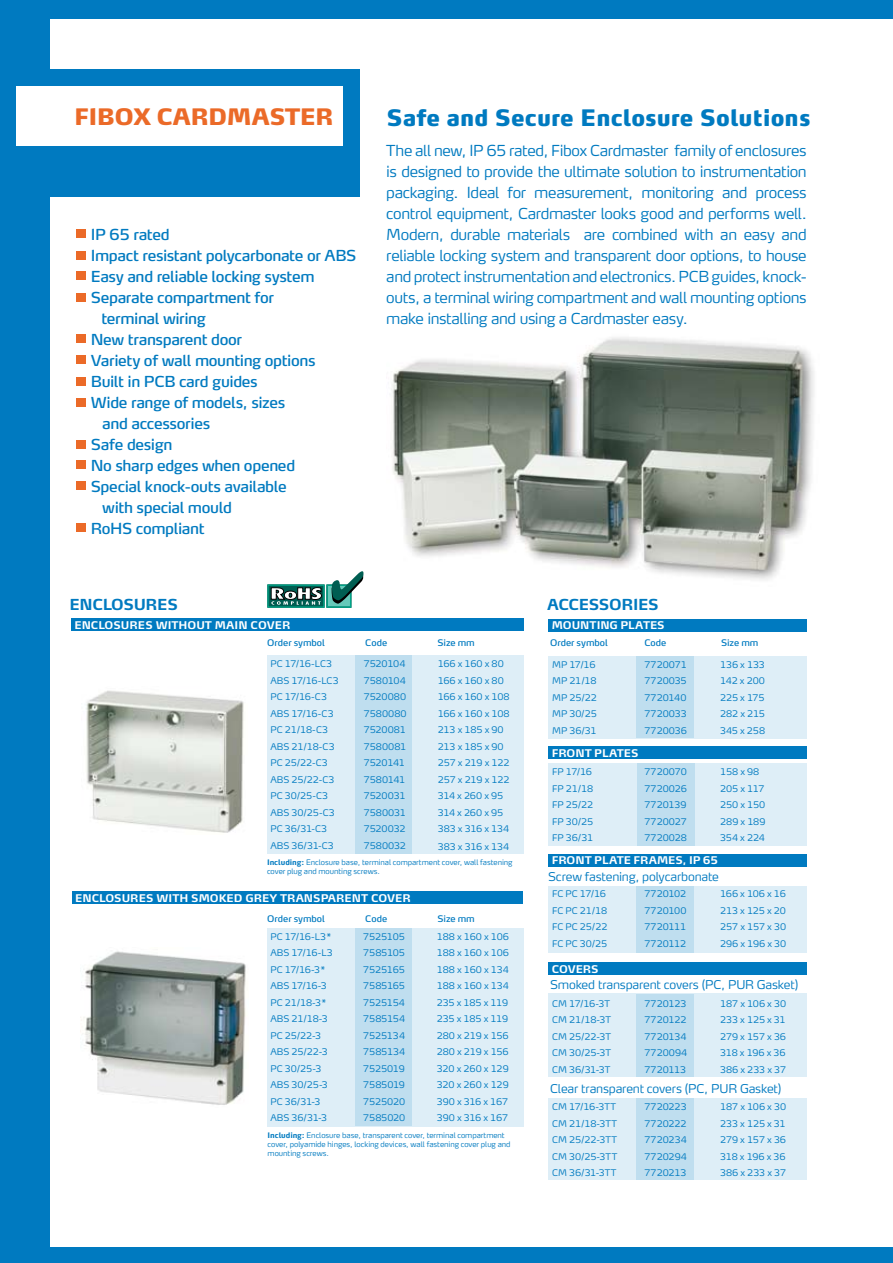
<style>
.page{position:relative;width:893px;height:1263px;background:#fff}
.page>*{position:absolute;margin:0;border:0;box-sizing:border-box;transform-origin:0 0}
.t1{font:900 22.5px "Max Pro";color:#007ac0}
.t2{font:900 22.5px "Max Pro";letter-spacing:-.025em;color:#eb6a28}
.t3{font:300 15px/21px "Max Pro";letter-spacing:-.025em;color:#007ac0;text-align:justify}
.t4{font:15px "Max Pro";letter-spacing:-.025em;color:#007ac0}
.t5{font:700 15px "Max Pro";letter-spacing:-.025em;color:#007ac0}
.t6{font:300 12px "Max Pro";letter-spacing:-.015em;color:#007ac0}
.t7{font:700 10.5px "Max Pro";color:#fff}
.t8{font:300 9px/16.5px "Max Pro";letter-spacing:-.015em;color:#007ac0;text-align:justify}
.t9{font:9px "Max Pro";letter-spacing:-.005em;color:#007ac0}
.t10{font:300 7.5px/9px "Max Pro";letter-spacing:-.005em;color:#007ac0}
.s1{font-weight:700}
</style>
<div class="page">
<div style="left:548px;top:763px;width:259px;height:82px;background:#deeef7"></div>
<div style="left:637px;top:763px;width:57px;height:82px;background:#bfdeef"></div>
<div style="left:548px;top:886px;width:259px;height:67px;background:#deeef7"></div>
<div style="left:637px;top:886px;width:57px;height:67px;background:#bfdeef"></div>
<div style="left:548px;top:1098px;width:259px;height:82px;background:#deeef7"></div>
<div style="left:637px;top:1098px;width:57px;height:82px;background:#bfdeef"></div>
<div style="left:548px;top:993px;width:259px;height:83px;background:#deeef7"></div>
<div style="left:637px;top:993px;width:57px;height:83px;background:#bfdeef"></div>
<div style="left:548px;top:656px;width:259px;height:82px;background:#deeef7"></div>
<div style="left:637px;top:656px;width:57px;height:82px;background:#bfdeef"></div>
<div style="left:267px;top:928px;width:257px;height:198px;background:#deeef7"></div>
<div style="left:355px;top:928px;width:57px;height:198px;background:#bfdeef"></div>
<div style="left:267px;top:655px;width:257px;height:199px;background:#deeef7"></div>
<div style="left:355px;top:655px;width:57px;height:199px;background:#bfdeef"></div>
<div style="left:548px;top:962px;width:259px;height:13px;background:#007ac0"></div>
<img style="left:391px;top:337px;width:423px;height:243px">
<div style="left:548px;top:747px;width:259px;height:12px;background:#007ac0"></div>
<div style="left:548px;top:854px;width:259px;height:13px;background:#007ac0"></div>
<div style="left:548px;top:619px;width:259px;height:12px;background:#007ac0"></div>
<div style="left:71px;top:619px;width:452px;height:12px;background:#007ac0"></div>
<div style="left:72px;top:891px;width:450px;height:13px;background:#007ac0"></div>
<div style="left:0;top:0;width:50px;height:1263px;background:#007ac0"></div>
<div style="left:0;top:1247px;width:893px;height:16px;background:#007ac0"></div>
<div style="left:0;top:0;width:893px;height:18px;background:#007ac0"></div>
<div style="left:0;top:69px;width:360px;height:128px;background:#007ac0"></div>
<div style="left:16px;top:86px;width:327px;height:60px;background:#fff"></div>
<div style="left:327px;top:585px;width:24px;height:22px;background:#66c9ba"></div>
<div style="left:326px;top:584px;width:25px;height:24px;border:2px solid #00a68a"></div>
<svg style="left:270px;top:587px;width:1px;height:18px"></svg>
<div style="left:267px;top:584px;width:58px;height:24px;border:2px solid #00a68a"></div>
<svg style="left:332px;top:571px;width:31px;height:33px"></svg>
<svg style="left:271px;top:587px;width:51px;height:18px"></svg>
<img style="left:86px;top:690px;width:158px;height:143px">
<img style="left:80px;top:951px;width:166px;height:154px">
<div style="left:76px;top:229px;width:10px;height:9px;background:#eb6a28"></div>
<div style="left:76px;top:251px;width:10px;height:9px;background:#eb6a28"></div>
<div style="left:76px;top:272px;width:10px;height:8px;background:#eb6a28"></div>
<div style="left:76px;top:293px;width:10px;height:8px;background:#eb6a28"></div>
<div style="left:76px;top:334px;width:10px;height:9px;background:#eb6a28"></div>
<div style="left:76px;top:356px;width:10px;height:8px;background:#eb6a28"></div>
<div style="left:76px;top:377px;width:10px;height:8px;background:#eb6a28"></div>
<div style="left:76px;top:398px;width:10px;height:9px;background:#eb6a28"></div>
<div style="left:76px;top:441px;width:10px;height:8px;background:#eb6a28"></div>
<div style="left:76px;top:460px;width:10px;height:9px;background:#eb6a28"></div>
<div style="left:76px;top:481px;width:10px;height:9px;background:#eb6a28"></div>
<div style="left:76px;top:524px;width:10px;height:8px;background:#eb6a28"></div>
<h1 class="t2" style="left:74px;top:102px;width:261px">FIBOX CARDMASTER</h1>
<h2 class="t4" style="left:91px;top:225px;width:81px">IP 65 rated</h2>
<h2 class="t4" style="left:91px;top:246px;width:267px">Impact resistant polycarbonate or ABS</h2>
<h2 class="t4" style="left:91px;top:267px;width:225px">Easy and reliable locking system</h2>
<h2 class="t4" style="left:91px;top:288px;width:185px">Separate compartment for</h2>
<h2 class="t4" style="left:101px;top:309px;width:106px">terminal wiring</h2>
<h2 class="t4" style="left:91px;top:330px;width:153px">New transparent door</h2>
<h2 class="t4" style="left:91px;top:351px;width:226px">Variety of wall mounting options</h2>
<h2 class="t4" style="left:91px;top:372px;width:169px">Built in PCB card guides</h2>
<h2 class="t4" style="left:91px;top:393px;width:196px">Wide range of models, sizes</h2>
<h2 class="t4" style="left:102px;top:414px;width:109px">and accessories</h2>
<h2 class="t4" style="left:91px;top:435px;width:83px">Safe design</h2>
<h2 class="t4" style="left:91px;top:456px;width:206px">No sharp edges when opened</h2>
<h2 class="t4" style="left:91px;top:477px;width:198px">Special knock-outs available</h2>
<h2 class="t4" style="left:102px;top:498px;width:131px">with special mould</h2>
<h2 class="t4" style="left:91px;top:519px;width:115px">RoHS compliant</h2>
<h1 class="t1" style="left:386px;top:103px;width:426px">Safe and Secure Enclosure Solutions</h1>
<p class="t3" style="left:386px;top:140px;width:422px">The all new, IP 65 rated, Fibox Cardmaster family of enclosures is designed to provide the ultimate solution to instrumentation packaging. Ideal for measurement, monitoring and process control equipment, Cardmaster looks good and performs well.<br>Modern, durable materials are combined with an easy and reliable locking system and transparent door options, to house and protect instrumentation and electronics. PCB guides, knock&shy;outs, a terminal wiring compartment and wall mounting options make installing and using a Cardmaster easy.</p>
<h2 class="t5" style="left:70px;top:595px;width:110px">ENCLOSURES</h2>
<h2 class="t5" style="left:547px;top:594px;width:113px">ACCESSORIES</h2>
<p class="t7" style="left:74px;top:618px;width:218px">ENCLOSURES WITHOUT MAIN COVER</p>
<p class="t7" style="left:552px;top:618px;width:114px">MOUNTING PLATES</p>
<p class="t9" style="left:267px;top:637px;width:59px">Order symbol</p>
<p class="t9" style="left:365px;top:637px;width:23px">Code</p>
<p class="t9" style="left:437px;top:637px;width:39px">Size mm</p>
<p class="t8" style="left:270px;top:656px;width:70px;text-align:left">PC 17/16-LC3<br>ABS 17/16-LC3<br>PC 17/16-C3<br>ABS 17/16-C3<br>PC 21/18-C3<br>ABS 21/18-C3<br>PC 25/22-C3<br>ABS 25/22-C3<br>PC 30/25-C3<br>ABS 30/25-C3<br>PC 36/31-C3<br>ABS 36/31-C3</p>
<p class="t8" style="left:364px;top:656px;width:44px;text-align:left">7520104<br>7580104<br>7520080<br>7580080<br>7520081<br>7580081<br>7520141<br>7580141<br>7520031<br>7580031<br>7520032<br>7580032</p>
<p class="t8" style="left:438px;top:656px;width:73px;text-align:left">166 x 160 x 80<br>166 x 160 x 80<br>166 x 160 x 108<br>166 x 160 x 108<br>213 x 185 x 90<br>213 x 185 x 90<br>257 x 219 x 122<br>257 x 219 x 122<br>314 x 260 x 95<br>314 x 260 x 95<br>383 x 316 x 134</p>
<p class="t8" style="left:438px;top:839px;width:73px">383 x 316 x 134</p>
<p class="t10" style="left:267px;top:858px;width:247px"><span class="s1">Including:</span> Enclosure base, terminal compartment cover, wall fastening cover plug and mounting screws.</p>
<p class="t7" style="left:75px;top:891px;width:337px">ENCLOSURES WITH SMOKED GREY TRANSPARENT COVER</p>
<p class="t8" style="left:363px;top:928px;width:44px">7525105<br>7585105<br>7525165<br>7585165<br>7525154<br>7585154<br>7525134<br>7585134<br>7525019<br>7585019<br>7525020<br>7585020</p>
<p class="t8" style="left:437px;top:928px;width:74px">188 x 160 x 106<br>188 x 160 x 106<br>188 x 160 x 134<br>188 x 160 x 134<br>235 x 185 x 119<br>235 x 185 x 119<br>280 x 219 x 156<br>280 x 219 x 156<br>320 x 260 x 129<br>320 x 260 x 129<br>390 x 316 x 167<br>390 x 316 x 167</p>
<p class="t9" style="left:267px;top:912px;width:59px">Order symbol</p>
<p class="t9" style="left:365px;top:912px;width:23px">Code</p>
<p class="t9" style="left:437px;top:912px;width:39px">Size mm</p>
<p class="t8" style="left:270px;top:928px;width:64px;text-align:left">PC 17/16-L3*<br>ABS 17/16-L3<br>PC 17/16-3*<br>ABS 17/16-3<br>PC 21/18-3*<br>ABS 21/18-3<br>PC 25/22-3<br>ABS 25/22-3<br>PC 30/25-3<br>ABS 30/25-3<br>PC 36/31-3<br>ABS 36/31-3</p>
<p class="t10" style="left:268px;top:1130px;width:244px"><span class="s1">Including:</span> Enclosure base, transparent cover, terminal compartment cover, polyamide hinges, locking devices, wall fastening cover plug and mounting screws.</p>
<p class="t9" style="left:550px;top:637px;width:59px">Order symbol</p>
<p class="t9" style="left:644px;top:637px;width:23px">Code</p>
<p class="t9" style="left:721px;top:637px;width:39px">Size mm</p>
<p class="t8" style="left:552px;top:656px;width:46px;text-align:left">MP 17/16<br>MP 21/18<br>MP 25/22<br>MP 30/25<br>MP 36/31</p>
<p class="t7" style="left:552px;top:746px;width:88px">FRONT PLATES</p>
<p class="t8" style="left:644px;top:656px;width:44px">7720071<br>7720035<br>7720140<br>7720033<br>7720036</p>
<p class="t8" style="left:720px;top:656px;width:47px">136 x 133<br>142 x 200<br>225 x 175<br>282 x 215<br>345 x 258</p>
<p class="t8" style="left:552px;top:763px;width:43px;text-align:left">FP 17/16<br>FP 21/18<br>FP 25/22<br>FP 30/25<br>FP 36/31</p>
<p class="t7" style="left:552px;top:854px;width:168px">FRONT PLATE FRAMES, IP 65</p>
<h3 class="t6" style="left:548px;top:869px;width:173px">Screw fastening, polycarbonate</h3>
<p class="t8" style="left:644px;top:763px;width:44px">7720070<br>7720026<br>7720139<br>7720027<br>7720028</p>
<p class="t8" style="left:720px;top:763px;width:47px;text-align:left">158 x 98<br>205 x 117<br>250 x 150<br>289 x 189<br>354 x 224</p>
<p class="t8" style="left:552px;top:886px;width:57px;text-align:left">FC PC 17/16<br>FC PC 21/18<br>FC PC 25/22<br>FC PC 30/25</p>
<p class="t8" style="left:644px;top:886px;width:44px">7720102<br>7720100<br>7720111<br>7720112</p>
<p class="t8" style="left:720px;top:886px;width:68px">166 x 106 x 16<br>213 x 125 x 20<br>257 x 157 x 30<br>296 x 196 x 30</p>
<p class="t7" style="left:552px;top:962px;width:48px">COVERS</p>
<h3 class="t6" style="left:550px;top:977px;width:250px">Smoked transparent covers (PC, PUR Gasket)</h3>
<p class="t8" style="left:552px;top:995px;width:61px;text-align:left">CM 17/16-3T<br>CM 21/18-3T<br>CM 25/22-3T<br>CM 30/25-3T<br>CM 36/31-3T</p>
<p class="t8" style="left:644px;top:995px;width:44px">7720123<br>7720122<br>7720134<br>7720094<br>7720113</p>
<p class="t8" style="left:720px;top:995px;width:68px">187 x 106 x 30<br>233 x 125 x 31<br>279 x 157 x 36<br>318 x 196 x 36<br>386 x 233 x 37</p>
<h3 class="t6" style="left:550px;top:1081px;width:233px">Clear transparent covers (PC, PUR Gasket)</h3>
<p class="t8" style="left:720px;top:1099px;width:68px">187 x 106 x 30<br>233 x 125 x 31<br>279 x 157 x 36<br>318 x 196 x 36<br>386 x 233 x 37</p>
<p class="t8" style="left:552px;top:1099px;width:67px;text-align:left">CM 17/16-3TT<br>CM 21/18-3TT<br>CM 25/22-3TT<br>CM 30/25-3TT<br>CM 36/31-3TT</p>
<p class="t8" style="left:644px;top:1099px;width:44px">7720223<br>7720222<br>7720234<br>7720294<br>7720213</p>
</div>
